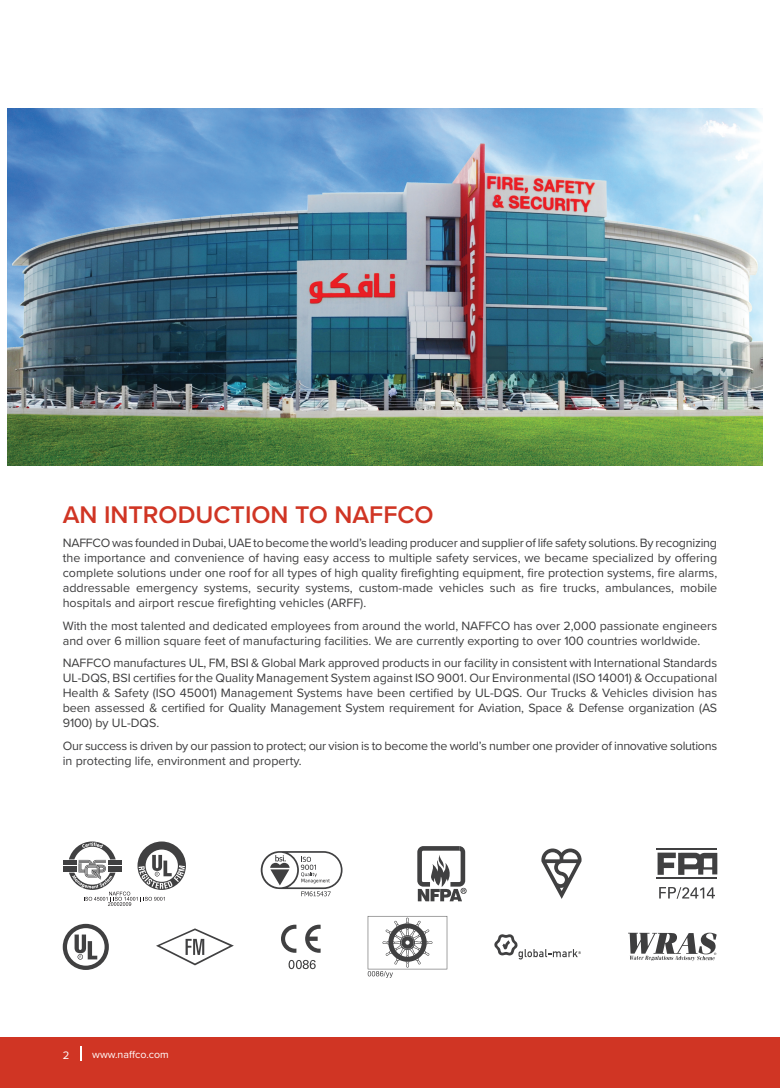
<style>
.page{position:relative;width:780px;height:1088px;background:#fff}
.page>*{position:absolute;margin:0;border:0;box-sizing:border-box;transform-origin:0 0}
.t1{font:600 25px "Proxima Nova";color:#d03524}
.t2{font:12.5px/15px "Proxima Nova";color:#3e3e3f;text-align:justify}
.t3{font:12.5px/15px "Proxima Nova";letter-spacing:-.02em;color:#3e3e3f}
.t4{font:11.25px "Proxima Nova";color:#fff}
.t5{font:10.62px "Proxima Nova";color:#fff}
</style>
<div class="page">
<img style="left:7px;top:108px;width:755px;height:358px">
<svg style="left:628px;top:933px;width:88px;height:28px"></svg>
<hr style="left:656px;top:848px;width:60px;height:2px;background:#404041">
<hr style="left:656px;top:877px;width:60px;height:1px;background:#404041">
<svg style="left:657px;top:852px;width:60px;height:23px"></svg>
<svg style="left:659px;top:887px;width:56px;height:12px"></svg>
<svg style="left:417px;top:846px;width:49px;height:55px"></svg>
<svg style="left:261px;top:851px;width:81px;height:45px"></svg>
<svg style="left:63px;top:924px;width:46px;height:46px"></svg>
<svg style="left:288px;top:960px;width:27px;height:9px"></svg>
<svg style="left:281px;top:925px;width:15px;height:28px"></svg>
<svg style="left:305px;top:925px;width:15px;height:28px"></svg>
<svg style="left:541px;top:848px;width:40px;height:51px"></svg>
<svg style="left:156px;top:928px;width:78px;height:37px"></svg>
<svg style="left:368px;top:916px;width:79px;height:62px"></svg>
<svg style="left:494px;top:934px;width:87px;height:25px"></svg>
<svg style="left:63px;top:841px;width:123px;height:65px"></svg>
<div style="left:0;top:1038px;width:780px;height:50px;background:#d03524"></div>
<svg style="left:81px;top:1047px;width:1px;height:14px"></svg>
<p class="t1" style="left:63px;top:500px;width:372px">AN INTRODUCTION TO NAFFCO</p>
<p class="t2" style="left:63px;top:535px;width:656px">NAFFCO was founded in Dubai, UAE to become the world’s leading producer and supplier of life safety solutions. By recognizing the importance and convenience of having easy access to multiple safety services, we became specialized by offering complete solutions under one roof for all types of high quality firefighting equipment, fire protection systems, fire alarms, addressable emergency systems, security systems, custom-made vehicles such as fire trucks, ambulances, mobile hospitals and airport rescue firefighting vehicles (ARFF).</p>
<p class="t2" style="left:63px;top:617px;width:656px">With the most talented and dedicated employees from around the world, NAFFCO has over 2,000 passionate engineers and over 6 million square feet of manufacturing facilities. We are currently exporting to over 100 countries worldwide.</p>
<p class="t2" style="left:63px;top:655px;width:656px">NAFFCO manufactures UL, FM, BSI &amp; Global Mark approved products in our facility in consistent with International Standards UL-DQS, BSI certifies for the Quality Management System against ISO 9001. Our Environmental (ISO 14001) &amp; Occupational Health &amp; Safety (ISO 45001) Management Systems have been certified by UL-DQS. Our Trucks &amp; Vehicles division has been assessed &amp; certified for Quality Management System requirement for Aviation, Space &amp; Defense organization (AS 9100) by UL-DQS.</p>
<p class="t3" style="left:63px;top:737px;width:656px">Our success is driven by our passion to protect; our vision is to become the world’s number one provider of innovative solutions in protecting life, environment and property.</p>
<p class="t4" style="left:63px;top:1046px;width:8px">2</p>
<p class="t5" style="left:92px;top:1047px;width:78px">www.naffco.com</p>
<p class="t5" style="left:129px;top:1047px;width:8px">f</p>
</div>
